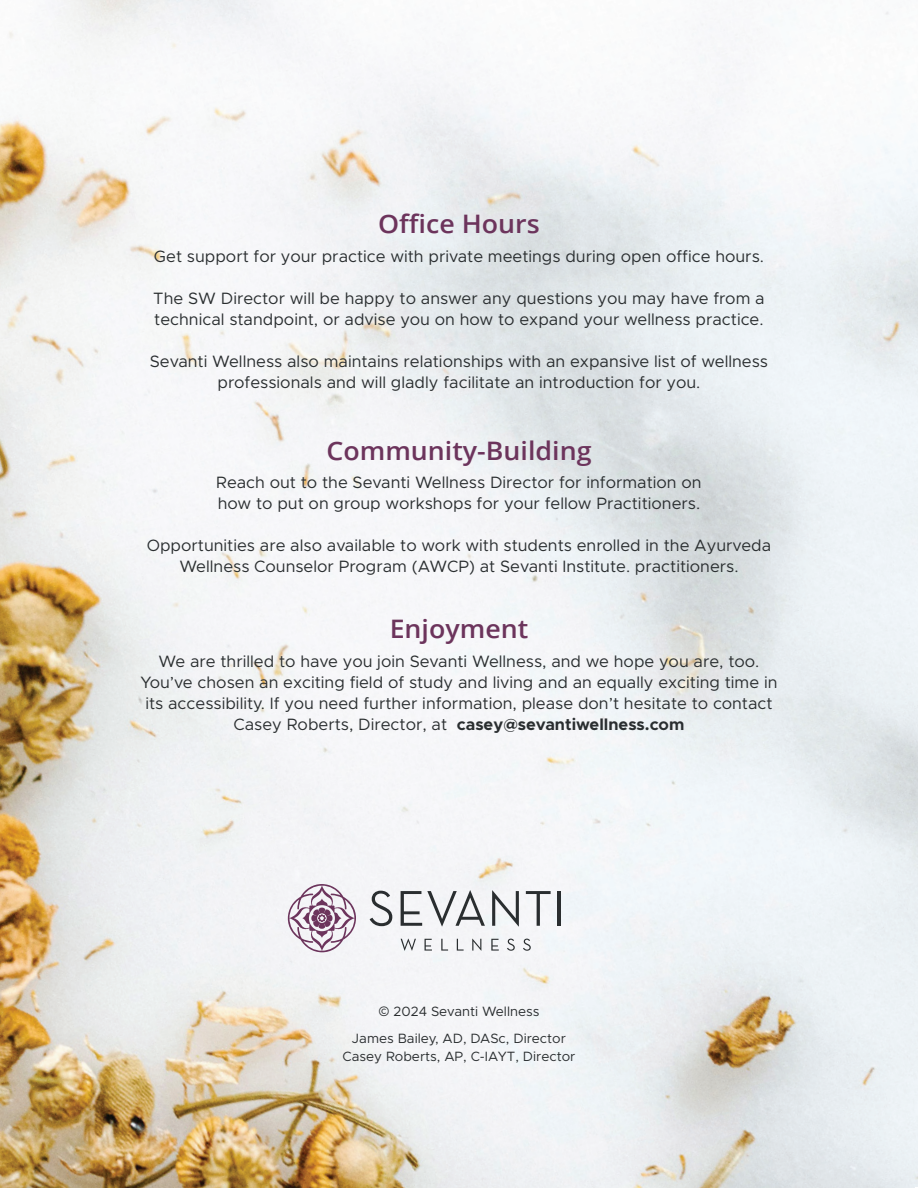
<style>
.page{position:relative;width:918px;height:1188px;background:#fff}
.page>*{position:absolute;margin:0;border:0;box-sizing:border-box;transform-origin:0 0}
.t1{font:600 25.5px "Open Sans";color:#6c345c;scale:1.05 1}
.t2{font:16.5px/21px "Metropolis";color:#2a2e30;text-align:center}
.t3{font:13.5px/27px "Metropolis";color:#2a2e30;text-align:center}
.s1{font-weight:700}
.s2{font-family:"Europa"}
</style>
<div class="page">
<img style="left:0;top:0;width:918px;height:1188px">
<svg style="left:370px;top:891px;width:22px;height:35px"></svg>
<svg style="left:401px;top:890px;width:84px;height:36px"></svg>
<svg style="left:492px;top:890px;width:27px;height:36px"></svg>
<svg style="left:526px;top:891px;width:25px;height:35px"></svg>
<hr style="left:558px;top:891px;width:3px;height:35px;background:#2a2e30">
<svg style="left:288px;top:884px;width:68px;height:68px"></svg>
<svg style="left:401px;top:939px;width:15px;height:12px"></svg>
<svg style="left:425px;top:939px;width:7px;height:12px"></svg>
<svg style="left:441px;top:939px;width:7px;height:12px"></svg>
<svg style="left:457px;top:939px;width:7px;height:12px"></svg>
<svg style="left:472px;top:939px;width:9px;height:12px"></svg>
<svg style="left:491px;top:939px;width:8px;height:12px"></svg>
<svg style="left:507px;top:939px;width:8px;height:12px"></svg>
<svg style="left:523px;top:939px;width:8px;height:12px"></svg>
<h1 class="t1" style="left:378px;top:206px;width:155px">Office Hours</h1>
<p class="t2" style="left:154px;top:246px;width:612px">Get support for your practice with private meetings during open office hours.</p>
<p class="t2" style="left:153px;top:288px;width:613px;text-align:left">The SW Director will be happy to answer any questions you may have from a technical standpoint, or advise you on how to expand your wellness practice.</p>
<p class="t2" style="left:150px;top:351px;width:620px">Sevanti Wellness also maintains relationships with an expansive list of wellness professionals and will gladly facilitate an introduction for you.</p>
<h1 class="t1" style="left:326px;top:433px;width:254px">Community-Building</h1>
<p class="t2" style="left:216px;top:472px;width:487px;text-align:left">Reach out to the Sevanti Wellness Director for information on how to put on group workshops for your fellow Practitioners.</p>
<p class="t2" style="left:147px;top:535px;width:626px">Opportunities are also available to work with students enrolled in the Ayurveda<br>Wellness Counselor Program (AWCP) at Sevanti Institute. practitioners.</p>
<h1 class="t1" style="left:390px;top:611px;width:134px">Enjoyment</h1>
<p class="t2" style="left:141px;top:651px;width:638px">We are thrilled to have you join Sevanti Wellness, and we hope you are, too.<br>You’ve chosen an exciting field of study and living and an equally exciting time in its accessibility. If you need further information, please don’t hesitate to contact Casey Roberts, Director, at <span class="s1">casey@sevantiwellness.com</span></p>
<p class="t3" style="left:352px;top:998px;width:216px"><span class="s2">©</span> 2024 Sevanti Wellness<br>James Bailey, AD, DASc, Director</p>
<p class="t3" style="left:343px;top:1043px;width:234px">Casey Roberts, AP, C-IAYT, Director</p>
</div>
